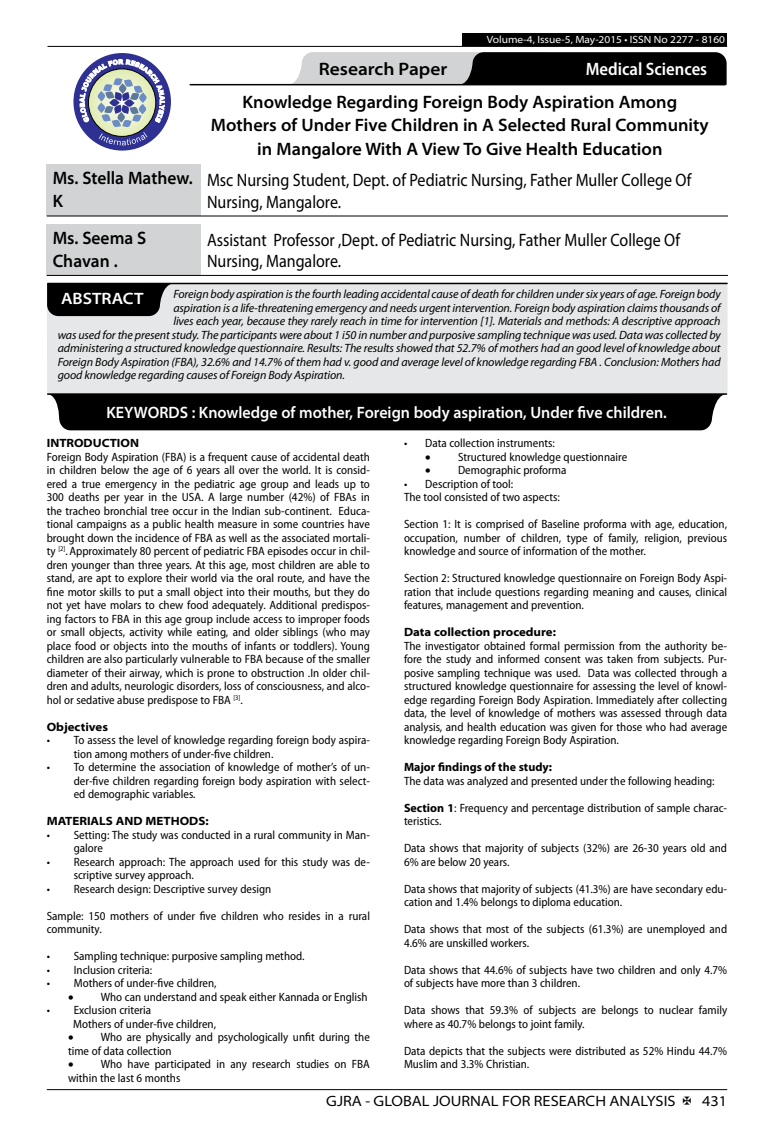
<style>
.page{position:relative;width:774px;height:1136px;background:#fff}
.page>*{position:absolute;margin:0;border:0;box-sizing:border-box;transform-origin:0 0}
.t1{font:18px/21.6px "Myriad Pro";color:#000;scale:.89 1}
.t2{font:600 semi-expanded 18px/23.4px "Myriad Pro";color:#000;text-align:center;scale:.94 1}
.t3{font:600 semi-expanded 18px/23.4px "Myriad Pro";color:#000;scale:.9 1}
.t4{font:600 semi-condensed 18px "Myriad Pro";color:#fff}
.t5{font:600 semi-expanded 18px "Myriad Pro";color:#000}
.t6{font:600 semi-expanded 16.5px "Myriad Pro";color:#fff;scale:.9 1}
.t7{font:600 semi-expanded 16.5px "Myriad Pro";color:#fff}
.t8{font:semi-expanded 15px "Myriad Pro";color:#000}
.t9{font:semi-condensed 12px/13.5px "Myriad Pro";color:#000}
.t10{font:italic 12px "Myriad Pro";letter-spacing:-.01em;color:#000}
.t11{font:700 semi-expanded 12px "Myriad Pro";color:#000}
.t12{font:semi-expanded 10.5px "Myriad Pro";color:#fff}
.s1{font-weight:700;font-stretch:normal}
.s2{font-weight:700;font-stretch:semi-expanded}
</style>
<div class="page">
<hr style="left:47px;top:1089px;width:680px;height:1px;background:#000">
<div style="left:462px;top:33px;width:265px;height:13px;background:#000"></div>
<hr style="left:47px;top:46px;width:680px;height:1px;background:#000">
<svg style="left:288px;top:52px;width:439px;height:33px;background:#5a5a5b"></svg>
<hr style="left:190px;top:84px;width:535px;height:1px;background:#000">
<div style="left:73px;top:53px;width:98px;height:97px;background:#2e3092;border-radius:50%"></div>
<svg style="left:80px;top:59px;width:85px;height:86px"></svg>
<div style="left:47px;top:164px;width:154px;height:52px;background:#d1d3d4"></div>
<hr style="left:47px;top:215px;width:154px;height:1px;background:#000">
<hr style="left:201px;top:215px;width:527px;height:1px;background:#000">
<div style="left:47px;top:224px;width:154px;height:51px;background:#d1d3d4"></div>
<hr style="left:47px;top:275px;width:154px;height:1px;background:#000">
<hr style="left:201px;top:275px;width:527px;height:1px;background:#000">
<div style="left:47px;top:283px;width:680px;height:110px;background:#e6e7e8"></div>
<hr style="left:48px;top:283px;width:679px;height:1px;background:#000">
<svg style="left:47px;top:283px;width:126px;height:33px;background:#161616"></svg>
<hr style="left:48px;top:393px;width:678px;height:2px;background:#000">
<div style="left:47px;top:394px;width:679px;height:36px;background:#000"></div>
<div style="left:82px;top:406px;width:609px;height:12px;background:#000"></div>
<p class="t12" style="left:487px;top:34px;width:240px">Volume-4, Issue-5, May-2015 • ISSN No 2277 - 8160</p>
<h1 class="t5" style="left:319px;top:59px;width:130px">Research Paper</h1>
<h1 class="t4" style="left:586px;top:59px;width:123px">Medical Sciences</h1>
<h1 class="t2" style="left:211px;top:91px;width:531px">Knowledge Regarding Foreign Body Aspiration Among<br>Mothers of Under Five Children in A Selected Rural Community in Mangalore With A View To Give Health Education</h1>
<h1 class="t3" style="left:53px;top:166px;width:157px">Ms. Stella Mathew.<br>K</h1>
<h1 class="t1" style="left:207px;top:170px;width:546px">Msc Nursing Student, Dept. of Pediatric Nursing, Father Muller College Of<br>Nursing, Mangalore.</h1>
<h1 class="t3" style="left:53px;top:226px;width:106px">Ms. Seema S<br>Chavan .</h1>
<h1 class="t1" style="left:207px;top:229px;width:533px">Assistant Professor ,Dept. of Pediatric Nursing, Father Muller College Of<br>Nursing, Mangalore.</h1>
<p class="t10" style="left:173px;top:288px;width:549px">Foreign body aspiration is the fourth leading accidental cause of death for children under six years of age. Foreign body</p>
<p class="t10" style="left:173px;top:301px;width:549px">aspiration is a life-threatening emergency and needs urgent intervention. Foreign body aspiration claims thousands of</p>
<p class="t10" style="left:173px;top:315px;width:549px">lives each year, because they rarely reach in time for intervention [1]. Materials and methods: A descriptive approach</p>
<p class="t10" style="left:58px;top:328px;width:664px">was used for the present study. The participants were about 1 i50 in number and purposive sampling technique was used. Data was collected by</p>
<p class="t10" style="left:58px;top:342px;width:664px">administering a structured knowledge questionnaire. Results: The results showed that 52.7% of mothers had an good level of knowledge about</p>
<p class="t10" style="left:58px;top:355px;width:664px">Foreign Body Aspiration (FBA), 32.6% and 14.7% of them had v. good and average level of knowledge regarding FBA . Conclusion: Mothers had</p>
<p class="t10" style="left:58px;top:369px;width:289px">good knowledge regarding causes of Foreign Body Aspiration.</p>
<h2 class="t7" style="left:61px;top:289px;width:84px">ABSTRACT</h2>
<h2 class="t6" style="left:107px;top:403px;width:624px">KEYWORDS : Knowledge of mother, Foreign body aspiration, Under five children.</h2>
<p class="t11" style="left:47px;top:436px;width:94px">INTRODUCTION</p>
<p class="t9" style="left:47px;top:450px;width:325px;text-align:justify">Foreign Body Aspiration (FBA) is a frequent cause of accidental death in children below the age of 6 years all over the world. It is consid&shy;ered a true emergency in the pediatric age group and leads up to 300 deaths per year in the USA. A large number (42%) of FBAs in the tracheo bronchial tree occur in the Indian sub-continent. Educa&shy;tional campaigns as a public health measure in some countries have brought down the incidence of FBA as well as the associated mortali&shy;ty <sup>[2]</sup>.Approximately 80 percent of pediatric FBA episodes occur in chil&shy;dren younger than three years. At this age, most children are able to stand, are apt to explore their world via the oral route, and have the fine motor skills to put a small object into their mouths, but they do not yet have molars to chew food adequately. Additional predispos&shy;ing factors to FBA in this age group include access to improper foods or small objects, activity while eating, and older siblings (who may place food or objects into the mouths of infants or toddlers). Young children are also particularly vulnerable to FBA because of the smaller diameter of their airway, which is prone to obstruction .In older chil&shy;dren and adults, neurologic disorders, loss of consciousness, and alco&shy;hol or sedative abuse predispose to FBA <sup>[3]</sup>.</p>
<p class="t11" style="left:47px;top:719px;width:63px">Objectives</p>
<p class="t9" style="left:74px;top:733px;width:298px;text-indent:-27px">• To assess the level of knowledge regarding foreign body aspira&shy;tion among mothers of under-five children.</p>
<p class="t9" style="left:74px;top:760px;width:298px;text-align:justify;text-indent:-27px">• To determine the association of knowledge of mother’s of un&shy;der-five children regarding foreign body aspiration with select&shy;ed demographic variables.</p>
<p class="t11" style="left:47px;top:814px;width:163px">MATERIALS AND METHODS:</p>
<p class="t9" style="left:74px;top:828px;width:298px;text-indent:-27px">• Setting: The study was conducted in a rural community in Man&shy;galore</p>
<p class="t9" style="left:74px;top:855px;width:298px;text-indent:-27px">• Research approach: The approach used for this study was de&shy;scriptive survey approach.</p>
<p class="t9" style="left:47px;top:882px;width:226px">• Research design: Descriptive survey design</p>
<p class="t9" style="left:47px;top:909px;width:325px">Sample: 150 mothers of under five children who resides in a rural community.</p>
<p class="t9" style="left:47px;top:949px;width:259px">• Sampling technique: purposive sampling method.</p>
<p class="t9" style="left:47px;top:963px;width:107px">• Inclusion criteria:</p>
<p class="t9" style="left:47px;top:976px;width:171px">• Mothers of under-five children,</p>
<p class="t9" style="left:68px;top:990px;width:301px">• Who can understand and speak either Kannada or English</p>
<p class="t9" style="left:73px;top:1003px;width:144px;text-indent:-26px">• Exclusion criteria<br>Mothers of under-five children,</p>
<p class="t9" style="left:68px;top:1030px;width:303px">• Who are physically and psychologically unfit during the time of data collection</p>
<p class="t9" style="left:68px;top:1057px;width:303px">• Who have participated in any research studies on FBA within the last 6 months</p>
<p class="t9" style="left:404px;top:436px;width:152px">• Data collection instruments:</p>
<p class="t9" style="left:425px;top:450px;width:203px">• Structured knowledge questionnaire</p>
<p class="t9" style="left:425px;top:463px;width:143px">• Demographic proforma</p>
<p class="t9" style="left:404px;top:477px;width:157px">• Description of tool:<br>The tool consisted of two aspects:</p>
<p class="t9" style="left:404px;top:517px;width:325px;text-align:justify">Section 1: It is comprised of Baseline proforma with age, education, occupation, number of children, type of family, religion, previous knowledge and source of information of the mother.</p>
<p class="t9" style="left:404px;top:571px;width:325px;text-align:justify">Section 2: Structured knowledge questionnaire on Foreign Body Aspi&shy;ration that include questions regarding meaning and causes, clinical features, management and prevention.</p>
<p class="t11" style="left:404px;top:625px;width:153px">Data collection procedure:</p>
<p class="t9" style="left:404px;top:639px;width:325px;text-align:justify">The investigator obtained formal permission from the authority be&shy;fore the study and informed consent was taken from subjects. Pur&shy;posive sampling technique was used. Data was collected through a structured knowledge questionnaire for assessing the level of knowl&shy;edge regarding Foreign Body Aspiration. Immediately after collecting data, the level of knowledge of mothers was assessed through data analysis, and health education was given for those who had average knowledge regarding Foreign Body Aspiration.</p>
<p class="t9" style="left:404px;top:760px;width:312px"><span class="s1">Major findings of the study</span><span class="s2">:<br></span>The data was analyzed and presented under the following heading:</p>
<p class="t9" style="left:404px;top:801px;width:325px"><span class="s1">Section 1</span>: Frequency and percentage distribution of sample charac&shy;teristics.</p>
<p class="t9" style="left:404px;top:841px;width:325px">Data shows that majority of subjects (32%) are 26-30 years old and<br>6% are below 20 years.</p>
<p class="t9" style="left:404px;top:882px;width:325px">Data shows that majority of subjects (41.3%) are have secondary edu&shy;cation and 1.4% belongs to diploma education.</p>
<p class="t9" style="left:404px;top:922px;width:325px">Data shows that most of the subjects (61.3%) are unemployed and<br>4.6% are unskilled workers.</p>
<p class="t9" style="left:404px;top:963px;width:325px">Data shows that 44.6% of subjects have two children and only 4.7% of subjects have more than 3 children.</p>
<p class="t9" style="left:404px;top:1003px;width:325px">Data shows that 59.3% of subjects are belongs to nuclear family where as 40.7% belongs to joint family.</p>
<p class="t9" style="left:404px;top:1044px;width:325px">Data depicts that the subjects were distributed as 52% Hindu 44.7%<br>Muslim and 3.3% Christian.</p>
<p class="t8" style="left:326px;top:1092px;width:351px">GJRA - GLOBAL JOURNAL FOR RESEARCH ANALYSIS</p>
<p class="t8" style="left:702px;top:1092px;width:27px">431</p>
</div>
